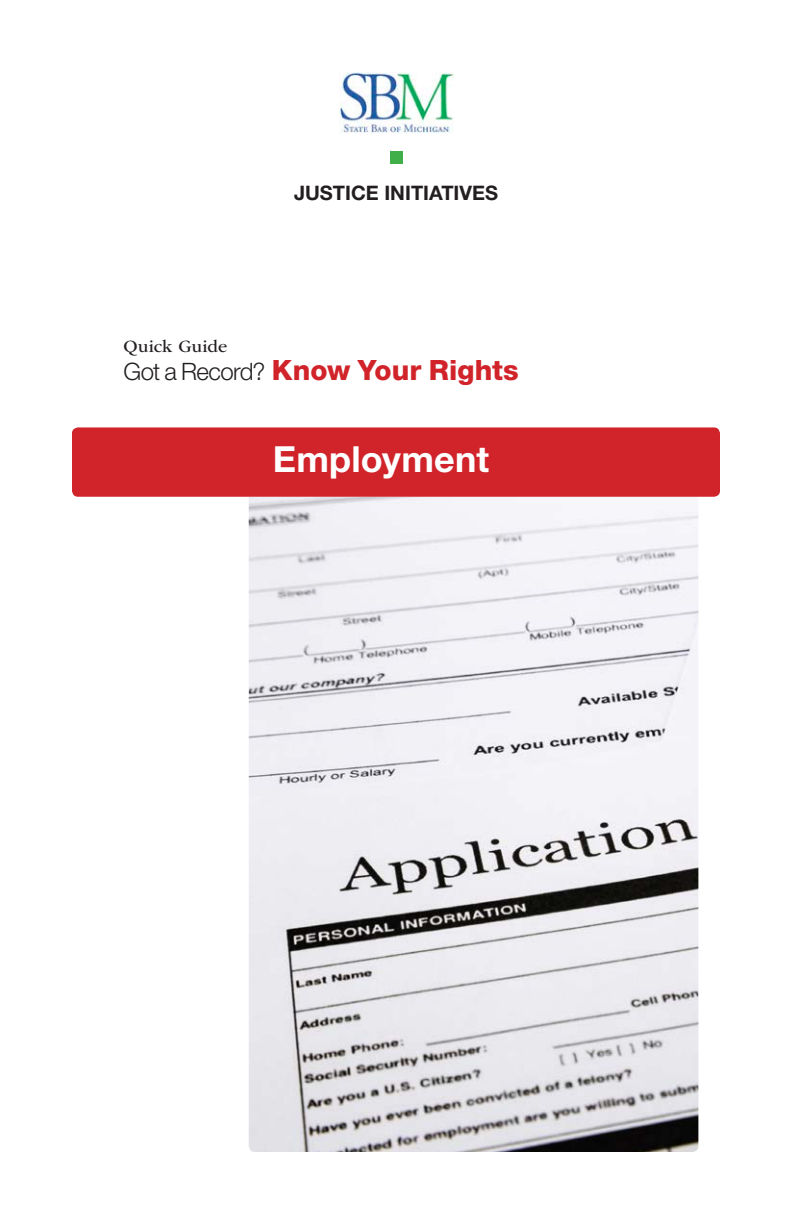
<style>
.page{position:relative;width:792px;height:1224px;background:#fff}
.page>*{position:absolute;margin:0;border:0;box-sizing:border-box;transform-origin:0 0}
.t1{font:700 36px "Helvetica Neue LT Std";letter-spacing:.005em;color:#fff}
.t2{font:800 28px "Helvetica Neue LT Std";color:#d1232a}
.t3{font:700 20px "Helvetica Neue LT Std";color:#231f20}
.t4{font:18px "ITC Garamond Std";letter-spacing:.005em;color:#231f20}
.s1{font-weight:300;font-size:24px;color:#231f20}
</style>
<div class="page">
<img style="left:249px;top:497px;width:449px;height:655px">
<div style="left:72px;top:427px;width:648px;height:70px;background:#d1232a;border-radius:6px"></div>
<div style="left:390px;top:151px;width:12px;height:13px;background:#40ae49"></div>
<img style="left:339px;top:72px;width:114px;height:61px">
<p class="t3" style="left:294px;top:181px;width:206px">JUSTICE INITIATIVES</p>
<p class="t4" style="left:124px;top:336px;width:105px">Quick Guide</p>
<p class="t2" style="left:124px;top:353px;width:397px"><span class="s1">Got a Record?</span> Know Your Rights</p>
<p class="t1" style="left:273px;top:437px;width:218px">Employment</p>
</div>
